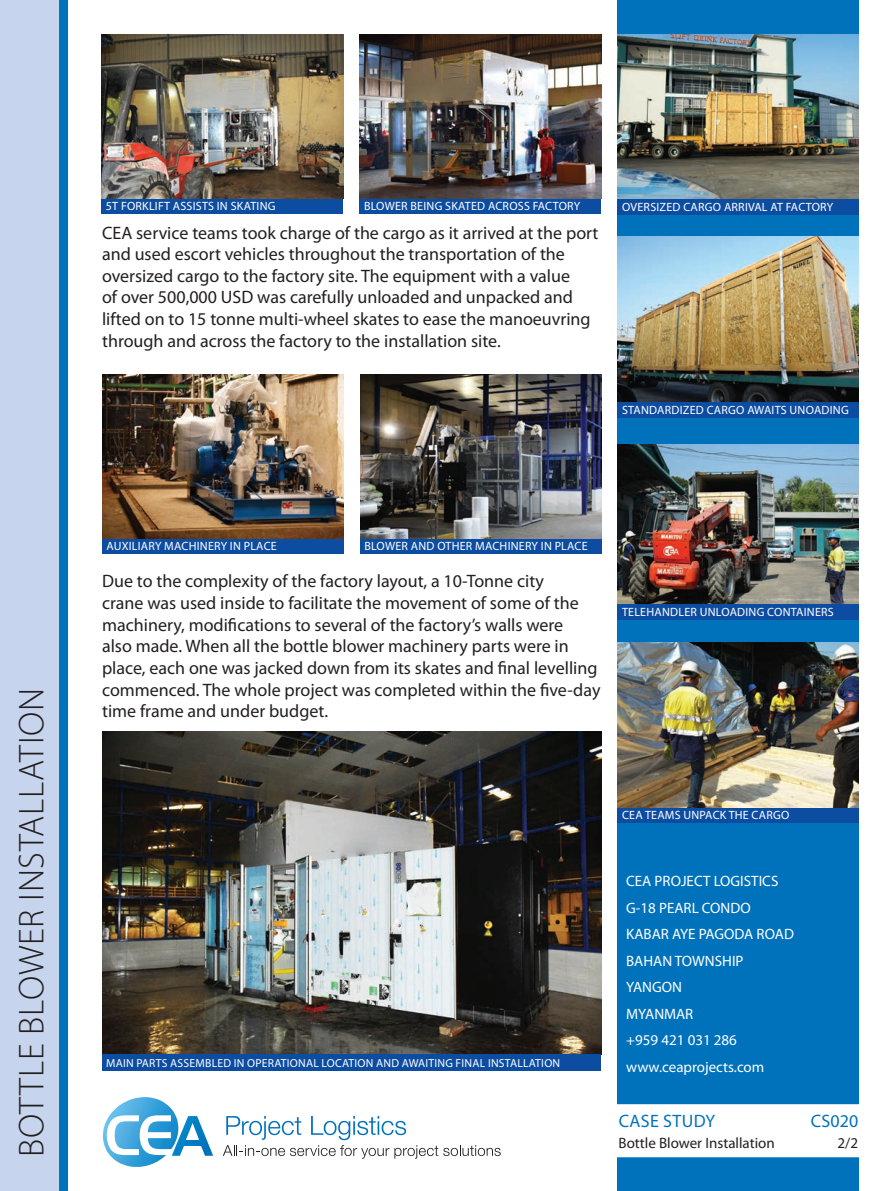
<style>
.page{position:relative;width:893px;height:1191px;background:#fff}
.page>*{position:absolute;margin:0;border:0;box-sizing:border-box;transform-origin:0 0}
.Page_Header{font:300 36px "Myriad Pro";letter-spacing:.02em;color:#231f20}
.t1{font:18px/21.6px "Myriad Pro";color:#231f20}
.t2{font:18px "Myriad Pro";letter-spacing:.02em;color:#0072bc}
.Sidebar_10pt_White{font:15px "Myriad Pro";color:#fff}
.Page_Number{font:15px "Myriad Pro";color:#231f20}
.t3{font:12px "Myriad Pro";letter-spacing:.02em;color:#fff}
.t4{font:11.7px "Myriad Pro";letter-spacing:.02em;color:#fff}
</style>
<div class="page">
<svg style="left:103px;top:1097px;width:110px;height:70px"></svg>
<svg style="left:223px;top:1116px;width:278px;height:42px"></svg>
<div style="left:0;top:0;width:59px;height:1191px;background:#c6d5ed"></div>
<div style="left:59px;top:0;width:9px;height:1191px;background:#0072bc"></div>
<div style="left:618px;top:0;width:241px;height:1191px;background:#0072bc"></div>
<div style="left:618px;top:1105px;width:241px;height:51px;background:#fff"></div>
<div style="left:617px;top:1104px;width:243px;height:53px;border:2px solid #fff"></div>
<div style="left:618px;top:401px;width:241px;height:16px;background:#0d4da1"></div>
<img style="left:618px;top:237px;width:241px;height:164px">
<div style="left:618px;top:604px;width:241px;height:16px;background:#0d4da1"></div>
<img style="left:618px;top:444px;width:241px;height:160px">
<div style="left:618px;top:198px;width:241px;height:17px;background:#0d4da1"></div>
<img style="left:618px;top:34px;width:241px;height:164px">
<div style="left:618px;top:806px;width:241px;height:17px;background:#0d4da1"></div>
<img style="left:618px;top:643px;width:241px;height:164px">
<img style="left:102px;top:732px;width:499px;height:322px">
<div style="left:102px;top:1054px;width:499px;height:16px;background:#0d4da1"></div>
<div style="left:360px;top:197px;width:241px;height:17px;background:#0d4da1"></div>
<img style="left:360px;top:34px;width:241px;height:164px">
<div style="left:102px;top:197px;width:241px;height:17px;background:#0d4da1"></div>
<img style="left:102px;top:34px;width:241px;height:164px">
<div style="left:360px;top:537px;width:241px;height:17px;background:#0d4da1"></div>
<img style="left:360px;top:374px;width:241px;height:165px">
<div style="left:102px;top:537px;width:241px;height:17px;background:#0d4da1"></div>
<img style="left:102px;top:374px;width:241px;height:165px">
<p class="Page_Header" style="left:10px;top:1156px;width:470px;rotate:-90deg">BOTTLE BLOWER INSTALLATION</p>
<p class="t3" style="left:106px;top:199px;width:171px">5T FORKLIFT ASSISTS IN SKATING</p>
<p class="t3" style="left:364px;top:199px;width:218px">BLOWER BEING SKATED ACROSS FACTORY</p>
<p class="t1" style="left:102px;top:221px;width:498px">CEA service teams took charge of the cargo as it arrived at the port and used escort vehicles throughout the transportation of the oversized cargo to the factory site. The equipment with a value<br>of over 500,000 USD was carefully unloaded and unpacked and lifted on to 15 tonne multi-wheel skates to ease the manoeuvring through and across the factory to the installation site.</p>
<p class="t3" style="left:622px;top:200px;width:213px">OVERSIZED CARGO ARRIVAL AT FACTORY</p>
<p class="t3" style="left:622px;top:402px;width:228px">STANDARDIZED CARGO AWAITS UNOADING</p>
<p class="t3" style="left:106px;top:539px;width:172px">AUXILIARY MACHINERY IN PLACE</p>
<p class="t3" style="left:364px;top:539px;width:225px">BLOWER AND OTHER MACHINERY IN PLACE</p>
<p class="t1" style="left:102px;top:570px;width:500px">Due to the complexity of the factory layout, a 10-Tonne city<br>crane was used inside to facilitate the movement of some of the machinery, modifications to several of the factory’s walls were<br>also made. When all the bottle blower machinery parts were in place, each one was jacked down from its skates and final levelling commenced. The whole project was completed within the five-day time frame and under budget.</p>
<p class="t3" style="left:622px;top:605px;width:213px">TELEHANDLER UNLOADING CONTAINERS</p>
<p class="t4" style="left:106px;top:1055px;width:455px">MAIN PARTS ASSEMBLED IN OPERATIONAL LOCATION AND AWAITING FINAL INSTALLATION</p>
<p class="t3" style="left:622px;top:807px;width:169px">CEA TEAMS UNPACK THE CARGO</p>
<p class="Sidebar_10pt_White" style="left:626px;top:872px;width:154px">CEA PROJECT LOGISTICS</p>
<p class="Sidebar_10pt_White" style="left:626px;top:898px;width:126px">G-18 PEARL CONDO</p>
<p class="Sidebar_10pt_White" style="left:626px;top:925px;width:169px">KABAR AYE PAGODA ROAD</p>
<p class="Sidebar_10pt_White" style="left:626px;top:951px;width:119px">BAHAN TOWNSHIP</p>
<p class="Sidebar_10pt_White" style="left:626px;top:978px;width:57px">YANGON</p>
<p class="Sidebar_10pt_White" style="left:626px;top:1004px;width:69px">MYANMAR</p>
<p class="Sidebar_10pt_White" style="left:626px;top:1031px;width:112px">+959 421 031 286</p>
<p class="Sidebar_10pt_White" style="left:626px;top:1057px;width:140px">www.ceaprojects.com</p>
<p class="t2" style="left:619px;top:1109px;width:98px">CASE STUDY</p>
<p class="t2" style="left:811px;top:1109px;width:49px">CS020</p>
<p class="Page_Number" style="left:618px;top:1133px;width:158px">Bottle Blower Installation</p>
<p class="Page_Number" style="left:838px;top:1133px;width:22px">2/2</p>
</div>
